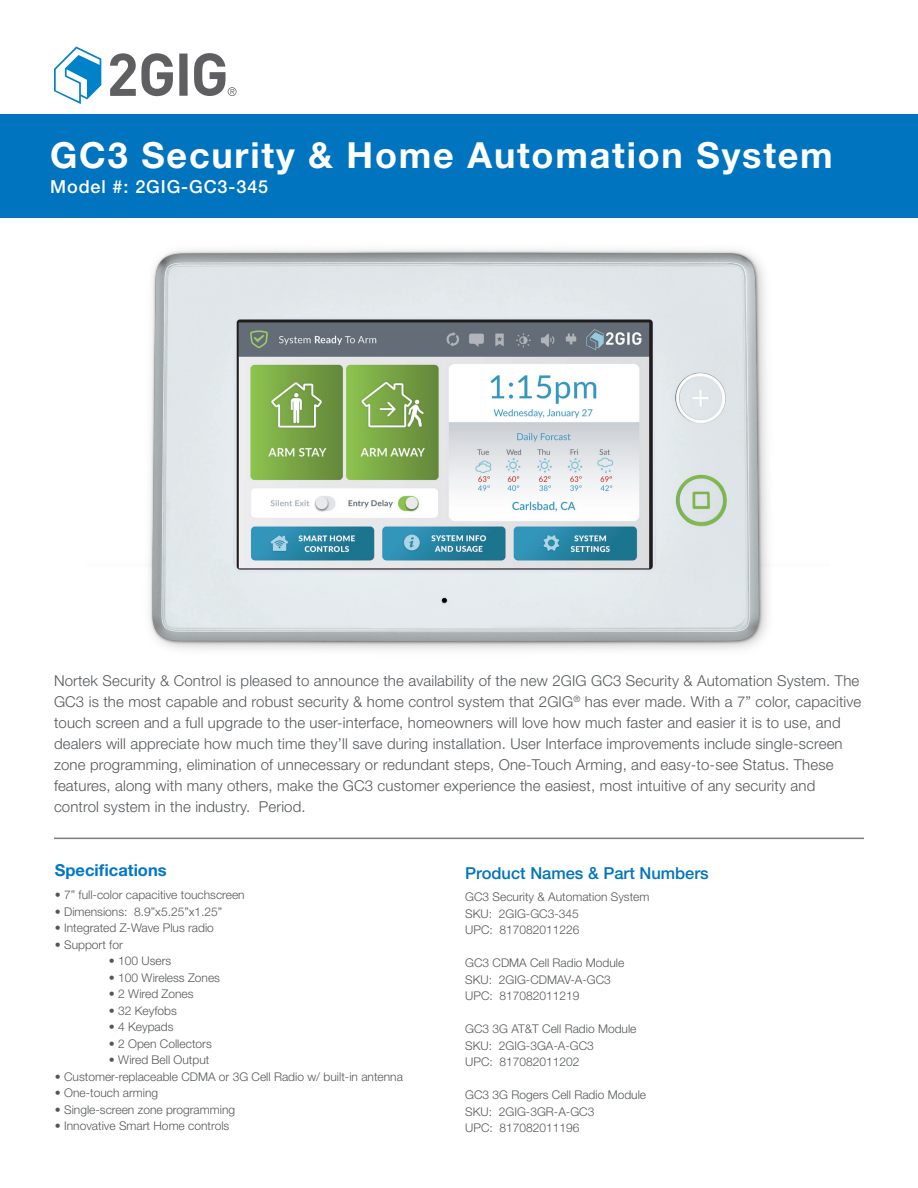
<style>
.page{position:relative;width:918px;height:1188px;background:#fff}
.page>*{position:absolute;margin:0;border:0;box-sizing:border-box;transform-origin:0 0}
.t1{font:700 36px "Helvetica Neue LT Std";letter-spacing:.05em;color:#fff}
.t2{font:500 18px "Helvetica Neue LT Std";letter-spacing:.05em;color:#fff}
.t3{font:500 16.5px "Helvetica Neue LT Std";color:#0074be}
.t4{font:700 16.5px "Helvetica Neue LT Std";color:#0076c8}
.t5{font:300 15px/21px "Helvetica Neue LT Std";letter-spacing:.01em;color:#54575a}
.t6{font:300 12px "Helvetica Neue LT Std";color:#54575a}
</style>
<div class="page">
<svg style="left:110px;top:53px;width:63px;height:43px"></svg>
<div style="left:179px;top:54px;width:9px;height:42px;background:#5f5f62"></div>
<svg style="left:54px;top:47px;width:47px;height:57px"></svg>
<svg style="left:194px;top:53px;width:43px;height:43px"></svg>
<div style="left:0;top:114px;width:918px;height:103px;background:#0074be"></div>
<img style="left:87px;top:217px;width:744px;height:433px">
<hr style="left:54px;top:838px;width:810px;height:1px;background:#7c7e80">
<p class="t1" style="left:50px;top:133px;width:784px">GC3 Security &amp; Home Automation System</p>
<p class="t2" style="left:50px;top:176px;width:220px">Model #: 2GIG-GC3-345</p>
<p class="t5" style="left:54px;top:670px;width:809px">Nortek Security &amp; Control is pleased to announce the availability of the new 2GIG GC3 Security &amp; Automation System. The GC3 is the most capable and robust security &amp; home control system that 2GIG<sup>®</sup> has ever made. With a 7” color, capacitive touch screen and a full upgrade to the user-interface, homeowners will love how much faster and easier it is to use, and dealers will appreciate how much time they’ll save during installation. User Interface improvements include single-screen zone programming, elimination of unnecessary or redundant steps, One-Touch Arming, and easy-to-see Status. These features, along with many others, make the GC3 customer experience the easiest, most intuitive of any security and control system in the industry. Period.</p>
<p class="t4" style="left:55px;top:860px;width:113px">Specifications</p>
<p class="t3" style="left:465px;top:863px;width:245px">Product Names &amp; Part Numbers</p>
<p class="t6" style="left:55px;top:887px;width:191px">• 7” full-color capacitive touchscreen</p>
<p class="t6" style="left:55px;top:904px;width:169px">• Dimensions: 8.9”x5.25”x1.25”</p>
<p class="t6" style="left:55px;top:920px;width:161px">• Integrated Z-Wave Plus radio</p>
<p class="t6" style="left:55px;top:937px;width:70px">• Support for</p>
<p class="t6" style="left:109px;top:953px;width:64px">• 100 Users</p>
<p class="t6" style="left:109px;top:970px;width:113px">• 100 Wireless Zones</p>
<p class="t6" style="left:109px;top:986px;width:86px">• 2 Wired Zones</p>
<p class="t6" style="left:109px;top:1003px;width:70px">• 32 Keyfobs</p>
<p class="t6" style="left:109px;top:1019px;width:66px">• 4 Keypads</p>
<p class="t6" style="left:109px;top:1036px;width:104px">• 2 Open Collectors</p>
<p class="t6" style="left:109px;top:1052px;width:102px">• Wired Bell Output</p>
<p class="t6" style="left:55px;top:1069px;width:350px">• Customer-replaceable CDMA or 3G Cell Radio w/ built-in antenna</p>
<p class="t6" style="left:55px;top:1085px;width:105px">• One-touch arming</p>
<p class="t6" style="left:55px;top:1102px;width:182px">• Single-screen zone programming</p>
<p class="t6" style="left:55px;top:1118px;width:176px">• Innovative Smart Home controls</p>
<p class="t6" style="left:465px;top:890px;width:186px">GC3 Security &amp; Automation System</p>
<p class="t6" style="left:465px;top:906px;width:115px">SKU: 2GIG-GC3-345</p>
<p class="t6" style="left:465px;top:923px;width:116px">UPC: 817082011226</p>
<p class="t6" style="left:465px;top:956px;width:161px">GC3 CDMA Cell Radio Module</p>
<p class="t6" style="left:465px;top:972px;width:147px">SKU: 2GIG-CDMAV-A-GC3</p>
<p class="t6" style="left:465px;top:989px;width:116px">UPC: 817082011219</p>
<p class="t6" style="left:465px;top:1022px;width:173px">GC3 3G AT&amp;T Cell Radio Module</p>
<p class="t6" style="left:465px;top:1038px;width:130px">SKU: 2GIG-3GA-A-GC3</p>
<p class="t6" style="left:465px;top:1055px;width:116px">UPC: 817082011202</p>
<p class="t6" style="left:465px;top:1088px;width:182px">GC3 3G Rogers Cell Radio Module</p>
<p class="t6" style="left:465px;top:1104px;width:131px">SKU: 2GIG-3GR-A-GC3</p>
<p class="t6" style="left:465px;top:1121px;width:116px">UPC: 817082011196</p>
</div>
